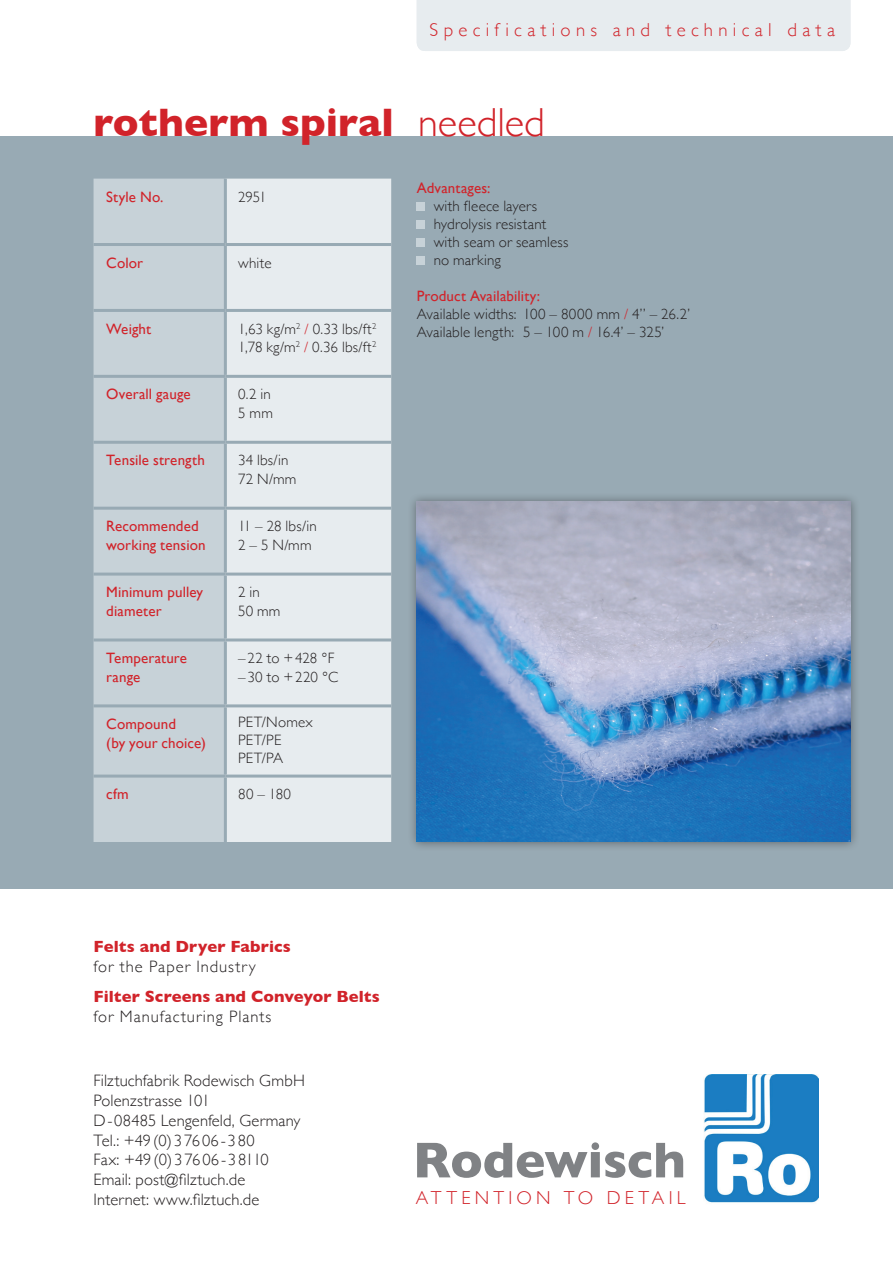
<style>
.page{position:relative;width:893px;height:1263px;background:#fff}
.page>*{position:absolute;margin:0;border:0;box-sizing:border-box;transform-origin:0 0}
.t1{font:700 51px "Gill Sans";letter-spacing:-.005em;color:#808285}
.t2{font:700 40.5px "Gill Sans";color:#d1232a}
.t3{font:300 18.75px "Gill Sans";letter-spacing:.28em;color:#d1232a}
.t4{font:300 18.75px "Gill Sans";letter-spacing:.225em;color:#d1232a}
.t5{font:300 16.5px/19.8px "Gill Sans";letter-spacing:.01em;color:#231f20}
.t6{font:700 16.5px "Gill Sans";letter-spacing:.005em;color:#d1232a}
.t7{font:300 16.5px "Gill Sans";letter-spacing:.055em;color:#231f20}
.t8{font:300 16.5px "Gill Sans";letter-spacing:.06em;color:#231f20}
.t9{font:300 15px/18px "Gill Sans";letter-spacing:.01em;color:#231f20}
.t10{font:15px/18.8px "Gill Sans";letter-spacing:.01em;color:#d1232a}
.s1{font-weight:300}
.s2{color:#d1232a}
.s3{font-weight:400;color:#d1232a}
</style>
<div class="page">
<div style="left:0;top:136px;width:893px;height:753px;background:#98aab4"></div>
<div style="left:417px;top:0;width:433px;height:51px;background:#e7ecef"></div>
<img style="left:704px;top:1074px;width:115px;height:129px">
<div style="left:94px;top:179px;width:130px;height:663px;background:#c7d2d8"></div>
<div style="left:227px;top:179px;width:164px;height:663px;background:#e7ecef"></div>
<hr style="left:94px;top:243px;width:131px;height:3px;background:#98aab4">
<hr style="left:225px;top:243px;width:166px;height:3px;background:#98aab4">
<hr style="left:94px;top:309px;width:131px;height:3px;background:#98aab4">
<hr style="left:225px;top:309px;width:166px;height:3px;background:#98aab4">
<hr style="left:94px;top:375px;width:131px;height:3px;background:#98aab4">
<hr style="left:225px;top:375px;width:166px;height:3px;background:#98aab4">
<hr style="left:94px;top:441px;width:131px;height:3px;background:#98aab4">
<hr style="left:225px;top:441px;width:166px;height:3px;background:#98aab4">
<hr style="left:94px;top:507px;width:131px;height:3px;background:#98aab4">
<hr style="left:225px;top:507px;width:166px;height:3px;background:#98aab4">
<hr style="left:94px;top:573px;width:131px;height:3px;background:#98aab4">
<hr style="left:225px;top:573px;width:166px;height:3px;background:#98aab4">
<hr style="left:94px;top:638px;width:131px;height:3px;background:#98aab4">
<hr style="left:225px;top:638px;width:166px;height:3px;background:#98aab4">
<hr style="left:94px;top:704px;width:131px;height:3px;background:#98aab4">
<hr style="left:225px;top:704px;width:166px;height:3px;background:#98aab4">
<hr style="left:94px;top:774px;width:131px;height:3px;background:#98aab4">
<hr style="left:225px;top:774px;width:166px;height:3px;background:#98aab4">
<div style="left:417px;top:203px;width:8px;height:8px;background:#c7d2d8"></div>
<div style="left:417px;top:221px;width:8px;height:8px;background:#c7d2d8"></div>
<div style="left:417px;top:239px;width:8px;height:8px;background:#c7d2d8"></div>
<div style="left:417px;top:257px;width:8px;height:8px;background:#c7d2d8"></div>
<div style="left:407px;top:492px;width:453px;height:360px;background:#231f20;opacity:.5"></div>
<img style="left:417px;top:502px;width:433px;height:340px">
<p class="t3" style="left:429px;top:15px;width:407px">Specifications and technical data</p>
<h2 class="t2" style="left:94px;top:90px;width:453px">rotherm spiral <span class="s1">needled</span></h2>
<p class="t10" style="left:106px;top:187px;width:59px">Style No.</p>
<p class="t9" style="left:238px;top:187px;width:30px">2951</p>
<p class="t10" style="left:106px;top:253px;width:38px">Color</p>
<p class="t9" style="left:238px;top:253px;width:35px">white</p>
<p class="t10" style="left:106px;top:319px;width:46px">Weight</p>
<p class="t9" style="left:238px;top:319px;width:140px;line-height:18.8px">1,63 kg/m<sup>2</sup> <span class="s2">/</span> 0.33 lbs/ft<sup>2<br></sup>1,78 kg/m<sup>2</sup> <span class="s2">/</span> 0.36 lbs/ft<sup>2</sup></p>
<p class="t10" style="left:106px;top:385px;width:86px">Overall gauge</p>
<p class="t9" style="left:238px;top:384px;width:36px;line-height:18.8px">0.2 in<br>5 mm</p>
<p class="t10" style="left:106px;top:451px;width:100px">Tensile strength</p>
<p class="t9" style="left:238px;top:450px;width:60px;line-height:18.8px">34 lbs/in<br>72 N/mm</p>
<p class="t10" style="left:106px;top:517px;width:101px">Recommended working tension</p>
<p class="t9" style="left:238px;top:516px;width:80px;line-height:18.8px">11 – 28 lbs/in<br>2 – 5 N/mm</p>
<p class="t10" style="left:106px;top:583px;width:98px">Minimum pulley diameter</p>
<p class="t9" style="left:238px;top:582px;width:44px;line-height:18.8px">2 in<br>50 mm</p>
<p class="t10" style="left:106px;top:648px;width:82px">Temperature range</p>
<p class="t9" style="left:238px;top:648px;width:102px;line-height:18.8px">–22 to +428 °F –30 to +220 °C</p>
<p class="t10" style="left:106px;top:714px;width:101px">Compound<br>(by your choice)</p>
<p class="t9" style="left:238px;top:712px;width:76px">PET/Nomex<br>PET/PE<br>PET/PA</p>
<p class="t10" style="left:106px;top:785px;width:24px">cfm</p>
<p class="t9" style="left:238px;top:785px;width:55px">80 – 180</p>
<p class="t10" style="left:417px;top:179px;width:75px">Advantages:</p>
<p class="t9" style="left:434px;top:197px;width:136px">with fleece layers hydrolysis resistant with seam or seamless no marking</p>
<p class="t9" style="left:417px;top:287px;width:275px"><span class="s3">Product Availability:<br></span>Available widths: 100 – 8000 mm <span class="s2">/</span> 4” – 26.2’<br>Available length: 5 – 100 m <span class="s2">/</span> 16.4’ – 325’</p>
<p class="t6" style="left:94px;top:933px;width:199px">Felts and Dryer Fabrics</p>
<p class="t8" style="left:94px;top:953px;width:164px">for the Paper Industry</p>
<p class="t6" style="left:94px;top:983px;width:288px">Filter Screens and Conveyor Belts</p>
<p class="t7" style="left:94px;top:1003px;width:179px">for Manufacturing Plants</p>
<p class="t5" style="left:94px;top:1070px;width:213px">Filztuchfabrik Rodewisch GmbH<br>Polenzstrasse 101<br>D-08485 Lengenfeld, Germany<br>Tel.: +49(0)37606-380<br>Fax: +49(0)37606-38110<br>Email: post@filztuch.de<br>Internet: www.filztuch.de</p>
<h1 class="t1" style="left:413px;top:1120px;width:274px">Rodewisch</h1>
<p class="t4" style="left:416px;top:1183px;width:271px">ATTENTION TO DETAIL</p>
</div>
